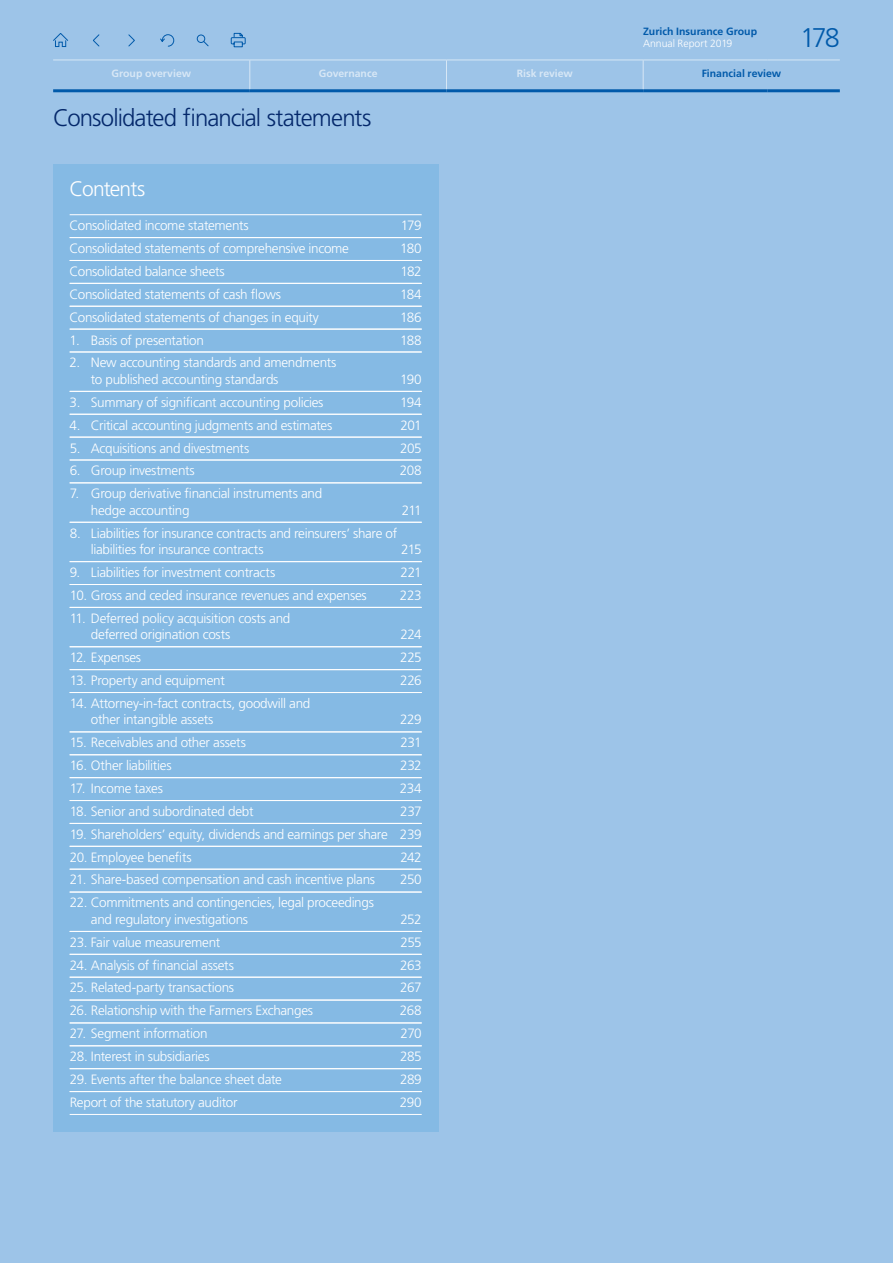
<style>
.page{position:relative;width:893px;height:1263px;background:#9dc4e8}
.page>*{position:absolute;margin:0;border:0;box-sizing:border-box;transform-origin:0 0}
.t1{font:300 27px "Frutiger LT Std";color:#015aaa}
.t2{font:300 24px "Frutiger LT Std";letter-spacing:-.04em;color:#04286b}
.t3{font:300 21px "Frutiger LT Std";letter-spacing:-.045em;color:#fff}
.t4{font:300 13.5px/16.5px "Frutiger LT Std";letter-spacing:-.025em;color:#fff}
.t5{font:700 10.5px "Frutiger LT Std";color:#015aaa}
.t6{font:700 10.5px "Frutiger LT Std";color:#fff}
.t7{font:300 10.5px "Frutiger LT Std";letter-spacing:-.005em;color:#fff}
</style>
<div class="page">
<div style="left:53px;top:164px;width:385px;height:968px;background:#85bae4"></div>
<hr style="left:70px;top:214px;width:352px;height:1px;background:#fff">
<hr style="left:70px;top:237px;width:352px;height:1px;background:#fff">
<hr style="left:70px;top:260px;width:352px;height:1px;background:#fff">
<hr style="left:70px;top:283px;width:352px;height:1px;background:#fff">
<hr style="left:70px;top:306px;width:352px;height:1px;background:#fff">
<hr style="left:70px;top:329px;width:352px;height:1px;background:#fff">
<hr style="left:70px;top:352px;width:352px;height:1px;background:#fff">
<hr style="left:70px;top:391px;width:352px;height:1px;background:#fff">
<hr style="left:70px;top:414px;width:352px;height:1px;background:#fff">
<hr style="left:70px;top:437px;width:352px;height:1px;background:#fff">
<hr style="left:70px;top:460px;width:352px;height:1px;background:#fff">
<hr style="left:70px;top:482px;width:352px;height:1px;background:#fff">
<hr style="left:70px;top:522px;width:352px;height:1px;background:#fff">
<hr style="left:70px;top:561px;width:352px;height:1px;background:#fff">
<hr style="left:70px;top:584px;width:352px;height:1px;background:#fff">
<hr style="left:70px;top:607px;width:352px;height:1px;background:#fff">
<hr style="left:70px;top:646px;width:352px;height:1px;background:#fff">
<hr style="left:70px;top:669px;width:352px;height:1px;background:#fff">
<hr style="left:70px;top:692px;width:352px;height:1px;background:#fff">
<hr style="left:70px;top:731px;width:352px;height:1px;background:#fff">
<hr style="left:70px;top:754px;width:352px;height:1px;background:#fff">
<hr style="left:70px;top:777px;width:352px;height:1px;background:#fff">
<hr style="left:70px;top:800px;width:352px;height:1px;background:#fff">
<hr style="left:70px;top:823px;width:352px;height:1px;background:#fff">
<hr style="left:70px;top:846px;width:352px;height:1px;background:#fff">
<hr style="left:70px;top:869px;width:352px;height:1px;background:#fff">
<hr style="left:70px;top:892px;width:352px;height:1px;background:#fff">
<hr style="left:70px;top:931px;width:352px;height:1px;background:#fff">
<hr style="left:70px;top:954px;width:352px;height:1px;background:#fff">
<hr style="left:70px;top:977px;width:352px;height:1px;background:#fff">
<hr style="left:70px;top:1000px;width:352px;height:1px;background:#fff">
<hr style="left:70px;top:1022px;width:352px;height:1px;background:#fff">
<hr style="left:70px;top:1045px;width:352px;height:1px;background:#fff">
<hr style="left:70px;top:1068px;width:352px;height:1px;background:#fff">
<hr style="left:70px;top:1091px;width:352px;height:1px;background:#fff">
<hr style="left:70px;top:1114px;width:352px;height:1px;background:#fff">
<hr style="left:53px;top:60px;width:197px;height:1px;background:#fff">
<hr style="left:250px;top:60px;width:196px;height:1px;background:#fff">
<hr style="left:249px;top:60px;width:1px;height:31px;background:#fff">
<hr style="left:446px;top:60px;width:197px;height:1px;background:#fff">
<hr style="left:446px;top:60px;width:1px;height:31px;background:#fff">
<hr style="left:643px;top:60px;width:124px;height:1px;background:#fff">
<hr style="left:643px;top:60px;width:1px;height:31px;background:#fff">
<hr style="left:767px;top:60px;width:73px;height:1px;background:#fff">
<hr style="left:53px;top:89px;width:197px;height:3px;background:#015aaa">
<hr style="left:250px;top:89px;width:196px;height:3px;background:#015aaa">
<hr style="left:446px;top:89px;width:197px;height:3px;background:#015aaa">
<hr style="left:643px;top:89px;width:124px;height:3px;background:#015aaa">
<hr style="left:767px;top:89px;width:73px;height:3px;background:#015aaa">
<svg style="left:203px;top:41px;width:6px;height:6px"></svg>
<div style="left:197px;top:35px;width:8px;height:8px;border:1px solid #015aaa;border-radius:50%"></div>
<svg style="left:160px;top:34px;width:15px;height:13px"></svg>
<svg style="left:128px;top:34px;width:7px;height:13px"></svg>
<svg style="left:93px;top:34px;width:7px;height:13px"></svg>
<svg style="left:53px;top:33px;width:15px;height:14px"></svg>
<svg style="left:230px;top:33px;width:16px;height:15px"></svg>
<p class="t6" style="left:111px;top:68px;width:81px">Group overview</p>
<p class="t6" style="left:319px;top:68px;width:60px">Governance</p>
<p class="t6" style="left:517px;top:68px;width:58px">Risk review</p>
<h2 class="t2" style="left:53px;top:105px;width:320px">Consolidated financial statements</h2>
<h3 class="t3" style="left:70px;top:177px;width:77px">Contents</h3>
<p class="t4" style="left:70px;top:217px;width:181px">Consolidated income statements</p>
<p class="t4" style="left:401px;top:217px;width:22px">179</p>
<p class="t4" style="left:70px;top:240px;width:281px">Consolidated statements of comprehensive income</p>
<p class="t4" style="left:400px;top:240px;width:23px">180</p>
<p class="t4" style="left:70px;top:263px;width:157px">Consolidated balance sheets</p>
<p class="t4" style="left:400px;top:263px;width:23px">182</p>
<p class="t4" style="left:70px;top:286px;width:213px">Consolidated statements of cash flows</p>
<p class="t4" style="left:400px;top:286px;width:23px">184</p>
<p class="t4" style="left:70px;top:309px;width:251px">Consolidated statements of changes in equity</p>
<p class="t4" style="left:400px;top:309px;width:23px">186</p>
<p class="t4" style="left:70px;top:332px;width:136px">1. Basis of presentation</p>
<p class="t4" style="left:400px;top:332px;width:23px">188</p>
<p class="t4" style="left:91px;top:355px;width:247px;text-indent:-21px">2. New accounting standards and amendments to published accounting standards</p>
<p class="t4" style="left:400px;top:371px;width:23px">190</p>
<p class="t4" style="left:70px;top:394px;width:255px">3. Summary of significant accounting policies</p>
<p class="t4" style="left:400px;top:394px;width:23px">194</p>
<p class="t4" style="left:70px;top:417px;width:264px">4. Critical accounting judgments and estimates</p>
<p class="t4" style="left:401px;top:417px;width:23px">201</p>
<p class="t4" style="left:70px;top:440px;width:181px">5. Acquisitions and divestments</p>
<p class="t4" style="left:400px;top:440px;width:23px">205</p>
<p class="t4" style="left:70px;top:463px;width:127px">6. Group investments</p>
<p class="t4" style="left:400px;top:463px;width:23px">208</p>
<p class="t4" style="left:91px;top:486px;width:233px;text-indent:-21px">7. Group derivative financial instruments and hedge accounting</p>
<p class="t4" style="left:402px;top:502px;width:21px">211</p>
<p class="t4" style="left:91px;top:525px;width:308px;text-indent:-21px">8. Liabilities for insurance contracts and reinsurers’ share of liabilities for insurance contracts</p>
<p class="t4" style="left:401px;top:541px;width:22px">215</p>
<p class="t4" style="left:70px;top:564px;width:207px">9. Liabilities for investment contracts</p>
<p class="t4" style="left:401px;top:564px;width:23px">221</p>
<p class="t4" style="left:70px;top:587px;width:299px">10. Gross and ceded insurance revenues and expenses</p>
<p class="t4" style="left:400px;top:587px;width:23px">223</p>
<p class="t4" style="left:91px;top:610px;width:201px;text-indent:-21px">11. Deferred policy acquisition costs and deferred origination costs</p>
<p class="t4" style="left:400px;top:626px;width:23px">224</p>
<p class="t4" style="left:70px;top:649px;width:73px">12. Expenses</p>
<p class="t4" style="left:400px;top:649px;width:23px">225</p>
<p class="t4" style="left:70px;top:672px;width:157px">13. Property and equipment</p>
<p class="t4" style="left:400px;top:672px;width:23px">226</p>
<p class="t4" style="left:91px;top:695px;width:221px;text-indent:-21px">14. Attorney-in-fact contracts, goodwill and other intangible assets</p>
<p class="t4" style="left:400px;top:712px;width:23px">229</p>
<p class="t4" style="left:70px;top:734px;width:178px">15. Receivables and other assets</p>
<p class="t4" style="left:400px;top:734px;width:23px">231</p>
<p class="t4" style="left:70px;top:757px;width:103px">16. Other liabilities</p>
<p class="t4" style="left:400px;top:757px;width:23px">232</p>
<p class="t4" style="left:70px;top:780px;width:95px">17. Income taxes</p>
<p class="t4" style="left:400px;top:780px;width:23px">234</p>
<p class="t4" style="left:70px;top:803px;width:185px">18. Senior and subordinated debt</p>
<p class="t4" style="left:400px;top:803px;width:23px">237</p>
<p class="t4" style="left:70px;top:826px;width:354px">19. Shareholders’ equity, dividends and earnings per share 239</p>
<p class="t4" style="left:70px;top:849px;width:124px">20. Employee benefits</p>
<p class="t4" style="left:400px;top:849px;width:23px">242</p>
<p class="t4" style="left:70px;top:872px;width:307px">21. Share-based compensation and cash incentive plans</p>
<p class="t4" style="left:400px;top:872px;width:23px">250</p>
<p class="t4" style="left:91px;top:895px;width:284px;text-indent:-21px">22. Commitments and contingencies, legal proceedings and regulatory investigations</p>
<p class="t4" style="left:400px;top:911px;width:23px">252</p>
<p class="t4" style="left:70px;top:934px;width:152px">23. Fair value measurement</p>
<p class="t4" style="left:401px;top:934px;width:23px">255</p>
<p class="t4" style="left:70px;top:957px;width:166px">24. Analysis of financial assets</p>
<p class="t4" style="left:400px;top:957px;width:23px">263</p>
<p class="t4" style="left:70px;top:980px;width:166px">25. Related-party transactions</p>
<p class="t4" style="left:400px;top:980px;width:23px">267</p>
<p class="t4" style="left:70px;top:1003px;width:245px">26. Relationship with the Farmers Exchanges</p>
<p class="t4" style="left:400px;top:1003px;width:23px">268</p>
<p class="t4" style="left:70px;top:1025px;width:139px">27. Segment information</p>
<p class="t4" style="left:401px;top:1025px;width:23px">270</p>
<p class="t4" style="left:70px;top:1048px;width:142px">28. Interest in subsidiaries</p>
<p class="t4" style="left:400px;top:1048px;width:23px">285</p>
<p class="t4" style="left:70px;top:1071px;width:214px">29. Events after the balance sheet date</p>
<p class="t4" style="left:400px;top:1071px;width:23px">289</p>
<p class="t4" style="left:70px;top:1094px;width:169px">Report of the statutory auditor</p>
<p class="t4" style="left:400px;top:1094px;width:24px">290</p>
<p class="t5" style="left:643px;top:25px;width:115px">Zurich Insurance Group</p>
<p class="t7" style="left:643px;top:38px;width:91px">Annual Report 2019</p>
<h1 class="t1" style="left:800px;top:23px;width:41px">178</h1>
<p class="t5" style="left:702px;top:67px;width:81px">Financial review</p>
</div>
